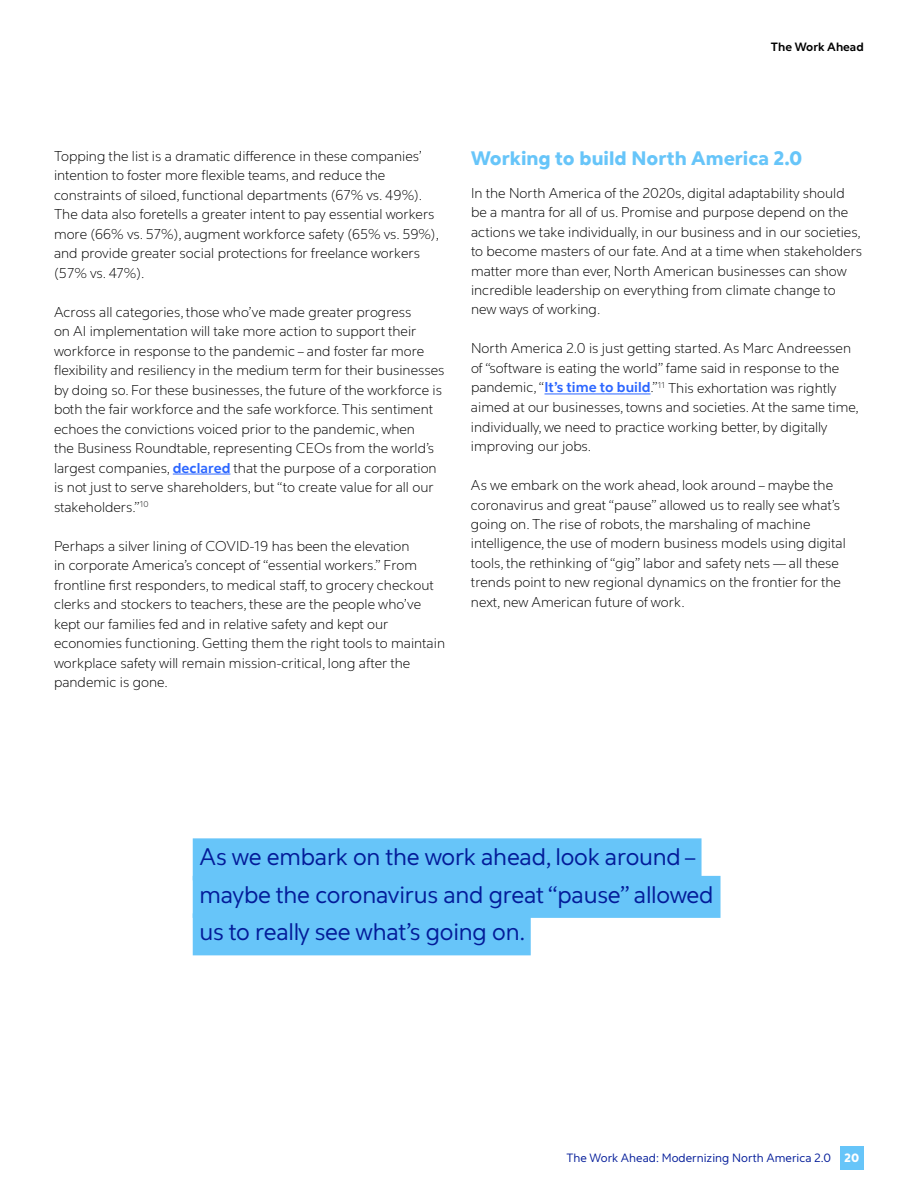
<style>
.page{position:relative;width:918px;height:1188px;background:#fff}
.page>*{position:absolute;margin:0;border:0;box-sizing:border-box;transform-origin:0 0}
.t1{font:24px/37.5px "Cognizant Sans";letter-spacing:-.01em;color:#031c99}
.t2{font:800 19.5px "Cognizant Sans";color:#67c5f9}
.t3{font:300 14.25px/19.5px "Cognizant Sans";color:#000}
.t4{font:12px "Cognizant Sans";color:#031c99}
.t5{font:700 12px "Cognizant Sans";color:#000}
.s1{font-weight:700;color:#2d67ff}
.s2{font-weight:800;color:#fff}
</style>
<div class="page">
<hr style="left:173px;top:474px;width:57px;height:1px;background:#2d67ff">
<hr style="left:545px;top:394px;width:106px;height:1px;background:#2d67ff">
<div style="left:193px;top:838px;width:509px;height:42px;background:#67c5f9"></div>
<div style="left:193px;top:876px;width:528px;height:42px;background:#67c5f9"></div>
<div style="left:193px;top:913px;width:338px;height:42px;background:#67c5f9"></div>
<div style="left:840px;top:1146px;width:24px;height:24px;background:#67c5f9"></div>
<p class="t5" style="left:771px;top:39px;width:94px">The Work Ahead</p>
<p class="t3" style="left:54px;top:146px;width:387px">Topping the list is a dramatic difference in these companies’ intention to foster more flexible teams, and reduce the constraints of siloed, functional departments (67% vs. 49%).<br>The data also foretells a greater intent to pay essential workers more (66% vs. 57%), augment workforce safety (65% vs. 59%), and provide greater social protections for freelance workers (57% vs. 47%).</p>
<p class="t3" style="left:54px;top:302px;width:392px">Across all categories, those who’ve made greater progress<br>on AI implementation will take more action to support their workforce in response to the pandemic – and foster far more flexibility and resiliency in the medium term for their businesses by doing so. For these businesses, the future of the workforce is both the fair workforce and the safe workforce. This sentiment echoes the convictions voiced prior to the pandemic, when<br>the Business Roundtable, representing CEOs from the world’s largest companies, <span class="s1">declared</span> that the purpose of a corporation is not just to serve shareholders, but “to create value for all our stakeholders.”<sup>10</sup></p>
<p class="t3" style="left:54px;top:536px;width:393px">Perhaps a silver lining of COVID-19 has been the elevation<br>in corporate America’s concept of “essential workers.” From frontline first responders, to medical staff, to grocery checkout clerks and stockers to teachers, these are the people who’ve kept our families fed and in relative safety and kept our economies functioning. Getting them the right tools to maintain workplace safety will remain mission-critical, long after the pandemic is gone.</p>
<h2 class="t2" style="left:471px;top:145px;width:333px">Working to build North America 2.0</h2>
<p class="t3" style="left:471px;top:183px;width:393px">In the North America of the 2020s, digital adaptability should be a mantra for all of us. Promise and purpose depend on the actions we take individually, in our business and in our societies, to become masters of our fate. And at a time when stakeholders matter more than ever, North American businesses can show incredible leadership on everything from climate change to new ways of working.</p>
<p class="t3" style="left:471px;top:339px;width:390px">North America 2.0 is just getting started. As Marc Andreessen of “software is eating the world” fame said in response to the pandemic, “<span class="s1">It’s time to build</span>.”<sup>11</sup> This exhortation was rightly aimed at our businesses, towns and societies. At the same time, individually, we need to practice working better, by digitally improving our jobs.</p>
<p class="t3" style="left:471px;top:476px;width:376px">As we embark on the work ahead, look around – maybe the coronavirus and great “pause” allowed us to really see what’s going on. The rise of robots, the marshaling of machine intelligence, the use of modern business models using digital tools, the rethinking of “gig” labor and safety nets — all these trends point to new regional dynamics on the frontier for the next, new American future of work.</p>
<h1 class="t1" style="left:200px;top:839px;width:516px">As we embark on the work ahead, look around – maybe the coronavirus and great “pause” allowed us to really see what’s going on.</h1>
<p class="t4" style="left:567px;top:1151px;width:294px">The Work Ahead: Modernizing North America 2.0 <span class="s2">20</span></p>
</div>
